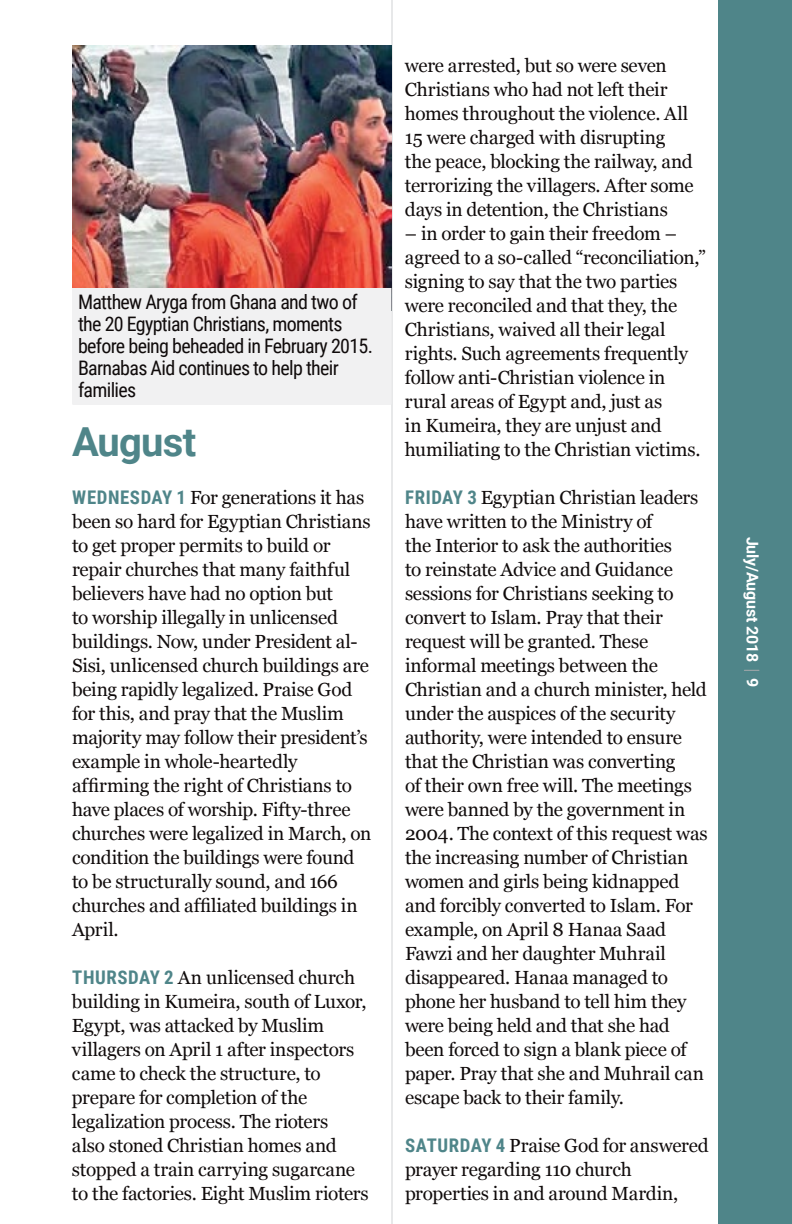
<style>
.page{position:relative;width:792px;height:1224px;background:#fff}
.page>*{position:absolute;margin:0;border:0;box-sizing:border-box;transform-origin:0 0}
.t1{font:700 40px "Roboto";letter-spacing:-.02em;color:#4f8589}
.t2{font:20px/22px "Roboto Condensed";letter-spacing:-.035em;color:#100b0b}
.t3{font:19px/24px "Georgia";letter-spacing:-.01em;color:#100b0b}
.t4{font:700 16px "Roboto";letter-spacing:-.01em;color:#fff}
.s1{font-family:"Roboto Condensed";font-weight:700;font-size:18.8px;color:#4f8589}
</style>
<div class="page">
<hr style="left:392px;top:0;width:1px;height:1224px;background:#d1d3d4">
<div style="left:718px;top:0;width:74px;height:1224px;background:#4f8589"></div>
<svg style="left:744px;top:670px;width:15px;height:1px"></svg>
<img style="left:72px;top:45px;width:320px;height:243px">
<div style="left:72px;top:288px;width:320px;height:117px;background:#f1f1f2"></div>
<p class="t2" style="left:78px;top:290px;width:297px">Matthew Aryga from Ghana and two of the 20 Egyptian Christians, moments before being beheaded in February 2015.<br>Barnabas Aid continues to help their families</p>
<h1 class="t1" style="left:72px;top:414px;width:126px">August</h1>
<p class="t3" style="left:72px;top:486px;width:301px"><span class="s1">WEDNESDAY 1</span> For generations it has been so hard for Egyptian Christians to get proper permits to build or repair churches that many faithful believers have had no option but<br>to worship illegally in unlicensed buildings. Now, under President al-Sisi, unlicensed church buildings are being rapidly legalized. Praise God for this, and pray that the Muslim majority may follow their president’s example in whole-heartedly affirming the right of Christians to have places of worship. Fifty-three churches were legalized in March, on condition the buildings were found to be structurally sound, and 166 churches and affiliated buildings in April.</p>
<p class="t3" style="left:72px;top:966px;width:298px"><span class="s1">THURSDAY 2</span> An unlicensed church building in Kumeira, south of Luxor, Egypt, was attacked by Muslim villagers on April 1 after inspectors came to check the structure, to prepare for completion of the legalization process. The rioters<br>also stoned Christian homes and stopped a train carrying sugarcane to the factories. Eight Muslim rioters</p>
<p class="t3" style="left:405px;top:54px;width:290px">were arrested, but so were seven Christians who had not left their homes throughout the violence. All 15 were charged with disrupting the peace, blocking the railway, and terrorizing the villagers. After some days in detention, the Christians</p>
<p class="t3" style="left:405px;top:222px;width:302px">– in order to gain their freedom – agreed to a so-called “reconciliation,” signing to say that the two parties were reconciled and that they, the Christians, waived all their legal rights. Such agreements frequently follow anti-Christian violence in rural areas of Egypt and, just as<br>in Kumeira, they are unjust and humiliating to the Christian victims.</p>
<p class="t3" style="left:405px;top:486px;width:304px"><span class="s1">FRIDAY 3</span> Egyptian Christian leaders have written to the Ministry of<br>the Interior to ask the authorities<br>to reinstate Advice and Guidance sessions for Christians seeking to convert to Islam. Pray that their request will be granted. These informal meetings between the Christian and a church minister, held under the auspices of the security authority, were intended to ensure that the Christian was converting<br>of their own free will. The meetings were banned by the government in 2004. The context of this request was the increasing number of Christian women and girls being kidnapped and forcibly converted to Islam. For example, on April 8 Hanaa Saad Fawzi and her daughter Muhrail disappeared. Hanaa managed to phone her husband to tell him they were being held and that she had been forced to sign a blank piece of paper. Pray that she and Muhrail can escape back to their family.</p>
<p class="t3" style="left:405px;top:1134px;width:305px"><span class="s1">SATURDAY 4</span> Praise God for answered prayer regarding 110 church properties in and around Mardin,</p>
<p class="t4" style="left:764px;top:537px;width:152px;rotate:90deg">July/August 2018 9</p>
</div>
